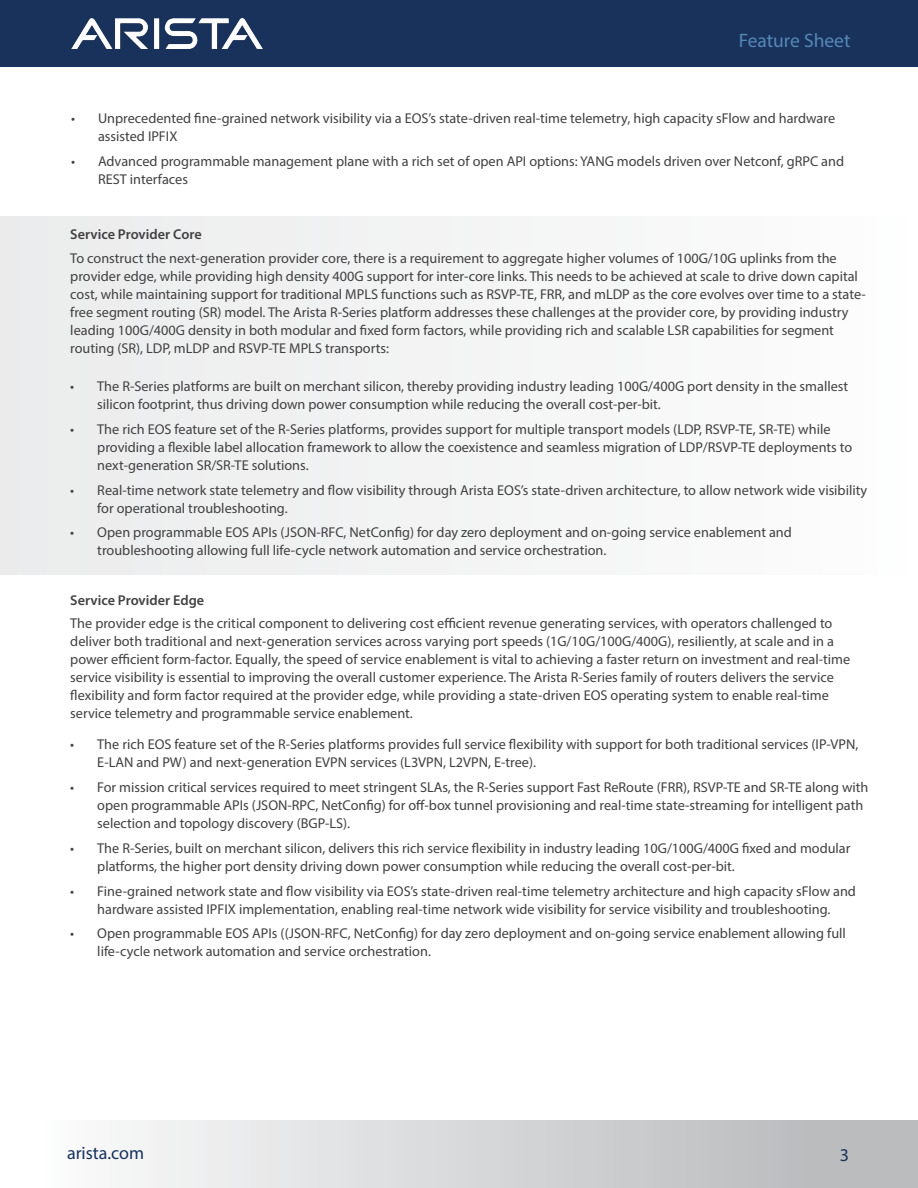
<style>
.page{position:relative;width:918px;height:1188px;background:#fff}
.page>*{position:absolute;margin:0;border:0;box-sizing:border-box;transform-origin:0 0}
.t1{font:19.5px "Myriad Pro";color:#5587b7}
.t2{font:18px "Myriad Pro";color:#16325c}
.t3{font:18px "Myriad Pro";color:#18325b}
.t4{font:14.25px/18px "Myriad Pro";color:#414042}
.t5{font:600 14.25px "Myriad Pro";color:#414042}
</style>
<div class="page">
<div style="left:0;top:216px;width:918px;height:359px;background:#f3f4f4"></div>
<div style="left:0;top:0;width:918px;height:66px;background:#18325b"></div>
<img style="left:71px;top:19px;width:191px;height:30px">
<div style="left:0;top:1120px;width:918px;height:68px;background:linear-gradient(to right,#fff,#b3b5b7)"></div>
<h1 class="t1" style="left:739px;top:29px;width:113px">Feature Sheet</h1>
<p class="t4" style="left:98px;top:109px;width:739px;text-indent:-27px">• Unprecedented fine-grained network visibility via a EOS’s state-driven real-time telemetry, high capacity sFlow and hardware assisted IPFIX</p>
<p class="t4" style="left:98px;top:152px;width:748px;text-indent:-27px">• Advanced programmable management plane with a rich set of open API options: YANG models driven over Netconf, gRPC and<br>REST interfaces</p>
<p class="t5" style="left:70px;top:225px;width:133px">Service Provider Core</p>
<p class="t4" style="left:70px;top:249px;width:797px">To construct the next-generation provider core, there is a requirement to aggregate higher volumes of 100G/10G uplinks from the provider edge, while providing high density 400G support for inter-core links. This needs to be achieved at scale to drive down capital cost, while maintaining support for traditional MPLS functions such as RSVP-TE, FRR, and mLDP as the core evolves over time to a state&shy;free segment routing (SR) model. The Arista R-Series platform addresses these challenges at the provider core, by providing industry leading 100G/400G density in both modular and fixed form factors, while providing rich and scalable LSR capabilities for segment routing (SR), LDP, mLDP and RSVP-TE MPLS transports:</p>
<p class="t4" style="left:97px;top:377px;width:752px;text-indent:-27px">• The R-Series platforms are built on merchant silicon, thereby providing industry leading 100G/400G port density in the smallest silicon footprint, thus driving down power consumption while reducing the overall cost-per-bit.</p>
<p class="t4" style="left:97px;top:420px;width:757px;text-indent:-27px">• The rich EOS feature set of the R-Series platforms, provides support for multiple transport models (LDP, RSVP-TE, SR-TE) while providing a flexible label allocation framework to allow the coexistence and seamless migration of LDP/RSVP-TE deployments to next-generation SR/SR-TE solutions.</p>
<p class="t4" style="left:97px;top:481px;width:772px;text-indent:-27px">• Real-time network state telemetry and flow visibility through Arista EOS’s state-driven architecture, to allow network wide visibility for operational troubleshooting.</p>
<p class="t4" style="left:97px;top:523px;width:696px;text-indent:-27px">• Open programmable EOS APIs (JSON-RFC, NetConfig) for day zero deployment and on-going service enablement and troubleshooting allowing full life-cycle network automation and service orchestration.</p>
<p class="t5" style="left:70px;top:591px;width:135px">Service Provider Edge</p>
<p class="t4" style="left:70px;top:614px;width:781px">The provider edge is the critical component to delivering cost efficient revenue generating services, with operators challenged to deliver both traditional and next-generation services across varying port speeds (1G/10G/100G/400G), resiliently, at scale and in a power efficient form-factor. Equally, the speed of service enablement is vital to achieving a faster return on investment and real-time service visibility is essential to improving the overall customer experience. The Arista R-Series family of routers delivers the service flexibility and form factor required at the provider edge, while providing a state-driven EOS operating system to enable real-time service telemetry and programmable service enablement.</p>
<p class="t4" style="left:97px;top:735px;width:763px;text-indent:-27px">• The rich EOS feature set of the R-Series platforms provides full service flexibility with support for both traditional services (IP-VPN,<br>E-LAN and PW) and next-generation EVPN services (L3VPN, L2VPN, E-tree).</p>
<p class="t4" style="left:97px;top:778px;width:773px;text-indent:-27px">• For mission critical services required to meet stringent SLAs, the R-Series support Fast ReRoute (FRR), RSVP-TE and SR-TE along with open programmable APIs (JSON-RPC, NetConfig) for off-box tunnel provisioning and real-time state-streaming for intelligent path selection and topology discovery (BGP-LS).</p>
<p class="t4" style="left:97px;top:839px;width:755px;text-indent:-27px">• The R-Series, built on merchant silicon, delivers this rich service flexibility in industry leading 10G/100G/400G fixed and modular platforms, the higher port density driving down power consumption while reducing the overall cost-per-bit.</p>
<p class="t4" style="left:70px;top:882px;width:787px;text-align:center">• Fine-grained network state and flow visibility via EOS’s state-driven real-time telemetry architecture and high capacity sFlow and hardware assisted IPFIX implementation, enabling real-time network wide visibility for service visibility and troubleshooting.</p>
<p class="t4" style="left:97px;top:924px;width:750px;text-indent:-27px">• Open programmable EOS APIs ((JSON-RFC, NetConfig) for day zero deployment and on-going service enablement allowing full life-cycle network automation and service orchestration.</p>
<p class="t2" style="left:67px;top:1142px;width:79px">arista.com</p>
<p class="t3" style="left:840px;top:1144px;width:11px">3</p>
</div>
